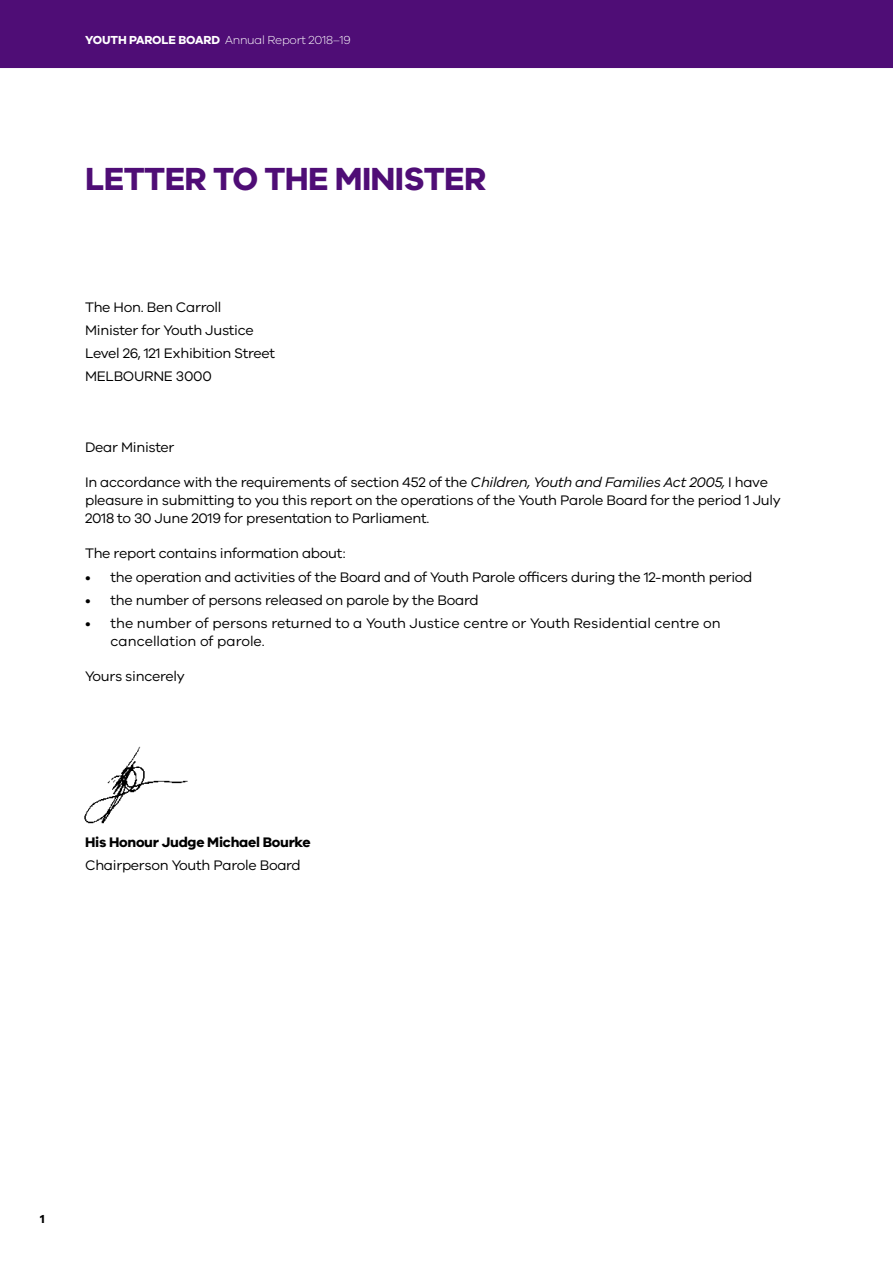
<style>
.page{position:relative;width:893px;height:1263px;background:#fff}
.page>*{position:absolute;margin:0;border:0;box-sizing:border-box;transform-origin:0 0}
.A_Head{font:700 33px "VIC";letter-spacing:-.02em;color:#4f0d76}
.Body_Text{font:14.25px/18px "VIC";letter-spacing:-.02em;color:#000}
.Body_Text_NSA{font:14.25px "VIC";letter-spacing:-.02em;color:#000}
.Tab_NSA{font:14.25px "VIC";letter-spacing:-.02em;color:#000}
.Tab{font:14.25px/18.8px "VIC";color:#000}
.Body_Text_NSA-2{font:700 14.25px "VIC";letter-spacing:-.02em;color:#000}
.t1{font:300 12px "VIC";letter-spacing:-.02em;color:#fff}
.t2{font:700 12px "VIC";color:#000}
.s1{font-weight:700}
.s2{font-style:italic}
</style>
<div class="page">
<div style="left:0;top:0;width:893px;height:68px;background:#4f0d76"></div>
<img style="left:84px;top:746px;width:104px;height:78px">
<p class="t1" style="left:85px;top:33px;width:267px"><span class="s1">YOUTH PAROLE BOARD</span> Annual Report 2018–19</p>
<p class="A_Head" style="left:85px;top:159px;width:403px">LETTER TO THE MINISTER</p>
<p class="Body_Text_NSA" style="left:85px;top:299px;width:138px">The Hon. Ben Carroll</p>
<p class="Body_Text_NSA" style="left:85px;top:322px;width:170px">Minister for Youth Justice</p>
<p class="Body_Text_NSA" style="left:85px;top:345px;width:192px">Level 26, 121 Exhibition Street</p>
<p class="Body_Text_NSA" style="left:85px;top:368px;width:128px">MELBOURNE 3000</p>
<p class="Body_Text" style="left:85px;top:437px;width:91px">Dear Minister</p>
<p class="Body_Text" style="left:85px;top:472px;width:697px">In accordance with the requirements of section 452 of the <span class="s2">Children, Youth and Families Act 2005,</span> I have pleasure in submitting to you this report on the operations of the Youth Parole Board for the period 1 July<br>2018 to 30 June 2019 for presentation to Parliament.</p>
<p class="Body_Text_NSA" style="left:85px;top:545px;width:262px">The report contains information about:</p>
<p class="Tab_NSA" style="left:85px;top:568px;width:669px">• the operation and activities of the Board and of Youth Parole officers during the 12-month period</p>
<p class="Tab_NSA" style="left:85px;top:591px;width:395px">• the number of persons released on parole by the Board</p>
<p class="Tab" style="left:111px;top:613px;width:611px;text-indent:-26px">• the number of persons returned to a Youth Justice centre or Youth Residential centre on cancellation of parole.</p>
<p class="Body_Text" style="left:85px;top:667px;width:101px">Yours sincerely</p>
<p class="Body_Text_NSA-2" style="left:85px;top:833px;width:227px">His Honour Judge Michael Bourke</p>
<p class="Body_Text_NSA" style="left:85px;top:857px;width:217px">Chairperson Youth Parole Board</p>
<p class="t2" style="left:40px;top:1211px;width:6px">1</p>
</div>
